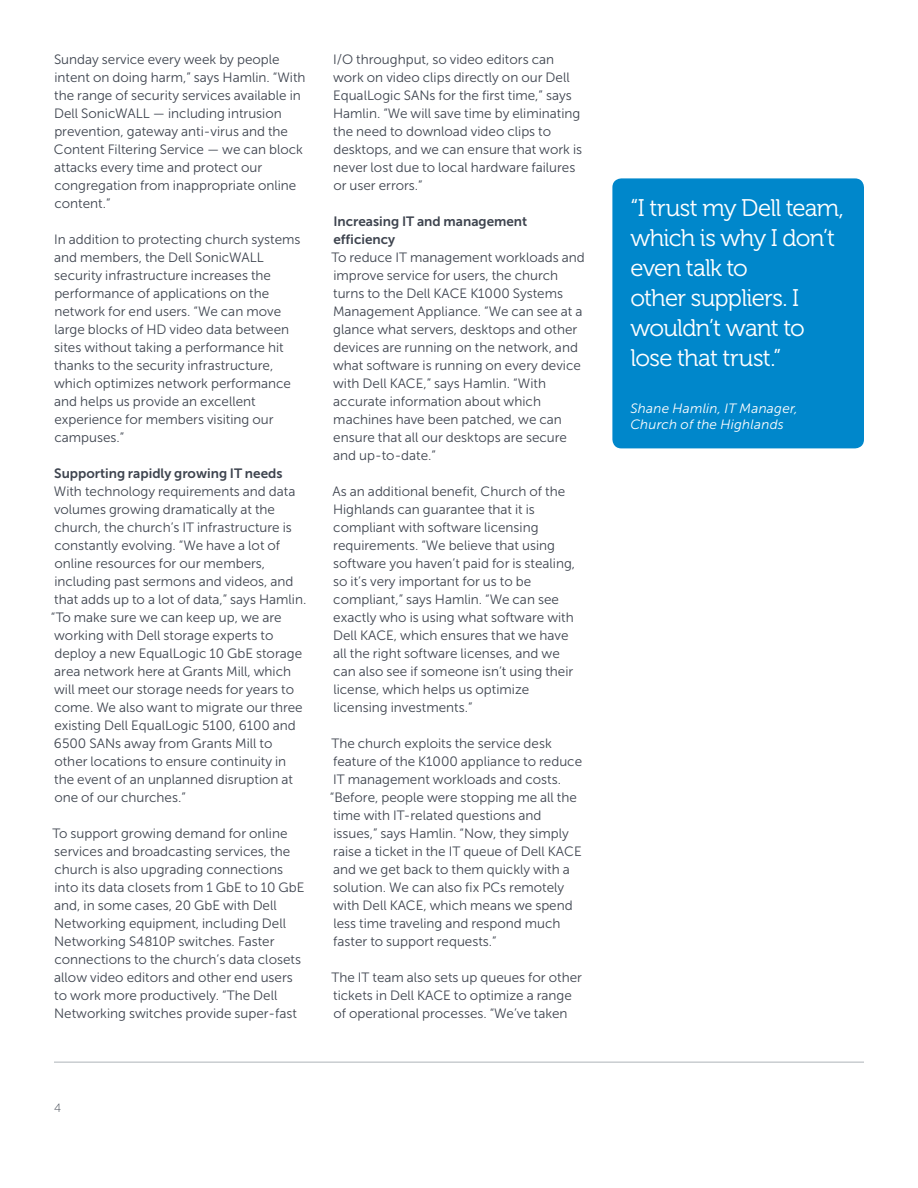
<style>
.page{position:relative;width:918px;height:1188px;background:#fff}
.page>*{position:absolute;margin:0;border:0;box-sizing:border-box;transform-origin:0 0}
.t1{font:24px/30px "Museo For Dell 300";letter-spacing:-.03em;color:#fff}
.t2{font:13.5px/18px "Museo Sans For Dell 300";color:#3e444f}
.t3{font:13.5px/18px "Museo Sans For Dell 700";color:#3e444f}
.t4{font:italic 13.5px/16.5px "Museo Sans For Dell 300";letter-spacing:.015em;color:#fff}
.t5{font:12px "Museo Sans For Dell 100";color:#3e444f}
</style>
<div class="page">
<hr style="left:54px;top:1062px;width:810px;height:1px;background:#aeb3b8">
<div style="left:612px;top:178px;width:252px;height:270px;background:#0087cb;border-radius:9px"></div>
<p class="t2" style="left:54px;top:50px;width:253px">Sunday service every week by people intent on doing harm,” says Hamlin. “With the range of security services available in Dell SonicWALL — including intrusion prevention, gateway anti-virus and the Content Filtering Service — we can block attacks every time and protect our congregation from inappropriate online content.”</p>
<p class="t2" style="left:54px;top:230px;width:248px">In addition to protecting church systems and members, the Dell SonicWALL security infrastructure increases the performance of applications on the network for end users. “We can move large blocks of HD video data between sites without taking a performance hit thanks to the security infrastructure, which optimizes network performance and helps us provide an excellent experience for members visiting our campuses.”</p>
<p class="t3" style="left:54px;top:464px;width:230px">Supporting rapidly growing IT needs</p>
<p class="t2" style="left:51px;top:482px;width:257px">With technology requirements and data volumes growing dramatically at the church, the church’s IT infrastructure is constantly evolving. “We have a lot of online resources for our members, including past sermons and videos, and that adds up to a lot of data,” says Hamlin. “To make sure we can keep up, we are working with Dell storage experts to deploy a new EqualLogic 10 GbE storage area network here at Grants Mill, which will meet our storage needs for years to come. We also want to migrate our three existing Dell EqualLogic 5100, 6100 and 6500 SANs away from Grants Mill to<br>other locations to ensure continuity in<br>the event of an unplanned disruption at one of our churches.”</p>
<p class="t2" style="left:52px;top:824px;width:253px">To support growing demand for online services and broadcasting services, the church is also upgrading connections into its data closets from 1 GbE to 10 GbE and, in some cases, 20 GbE with Dell Networking equipment, including Dell Networking S4810P switches. Faster connections to the church’s data closets allow video editors and other end users to work more productively. “The Dell Networking switches provide super-fast</p>
<p class="t2" style="left:333px;top:50px;width:251px">I/O throughput, so video editors can work on video clips directly on our Dell EqualLogic SANs for the first time,” says Hamlin. “We will save time by eliminating the need to download video clips to desktops, and we can ensure that work is never lost due to local hardware failures or user errors.”</p>
<p class="t3" style="left:333px;top:212px;width:196px">Increasing IT and management efficiency</p>
<p class="t2" style="left:331px;top:248px;width:255px">To reduce IT management workloads and improve service for users, the church turns to the Dell KACE K1000 Systems Management Appliance. “We can see at a glance what servers, desktops and other devices are running on the network, and what software is running on every device with Dell KACE,” says Hamlin. “With accurate information about which machines have been patched, we can ensure that all our desktops are secure and up-to-date.”</p>
<p class="t2" style="left:333px;top:482px;width:244px">As an additional benefit, Church of the Highlands can guarantee that it is compliant with software licensing requirements. “We believe that using software you haven’t paid for is stealing, so it’s very important for us to be compliant,” says Hamlin. “We can see exactly who is using what software with Dell KACE, which ensures that we have all the right software licenses, and we can also see if someone isn’t using their license, which helps us optimize licensing investments.”</p>
<p class="t2" style="left:330px;top:734px;width:254px">The church exploits the service desk feature of the K1000 appliance to reduce IT management workloads and costs. “Before, people were stopping me all the time with IT-related questions and issues,” says Hamlin. “Now, they simply raise a ticket in the IT queue of Dell KACE and we get back to them quickly with a solution. We can also fix PCs remotely with Dell KACE, which means we spend less time traveling and respond much faster to support requests.”</p>
<p class="t2" style="left:331px;top:968px;width:252px">The IT team also sets up queues for other tickets in Dell KACE to optimize a range of operational processes. “We’ve taken</p>
<p class="t5" style="left:54px;top:1101px;width:9px">4</p>
<h1 class="t1" style="left:630px;top:193px;width:215px">“I trust my Dell team, which is why I don’t even talk to<br>other suppliers. I wouldn’t want to lose that trust.”</h1>
<p class="t4" style="left:630px;top:400px;width:169px">Shane Hamlin, IT Manager,<br>Church of the Highlands</p>
</div>
